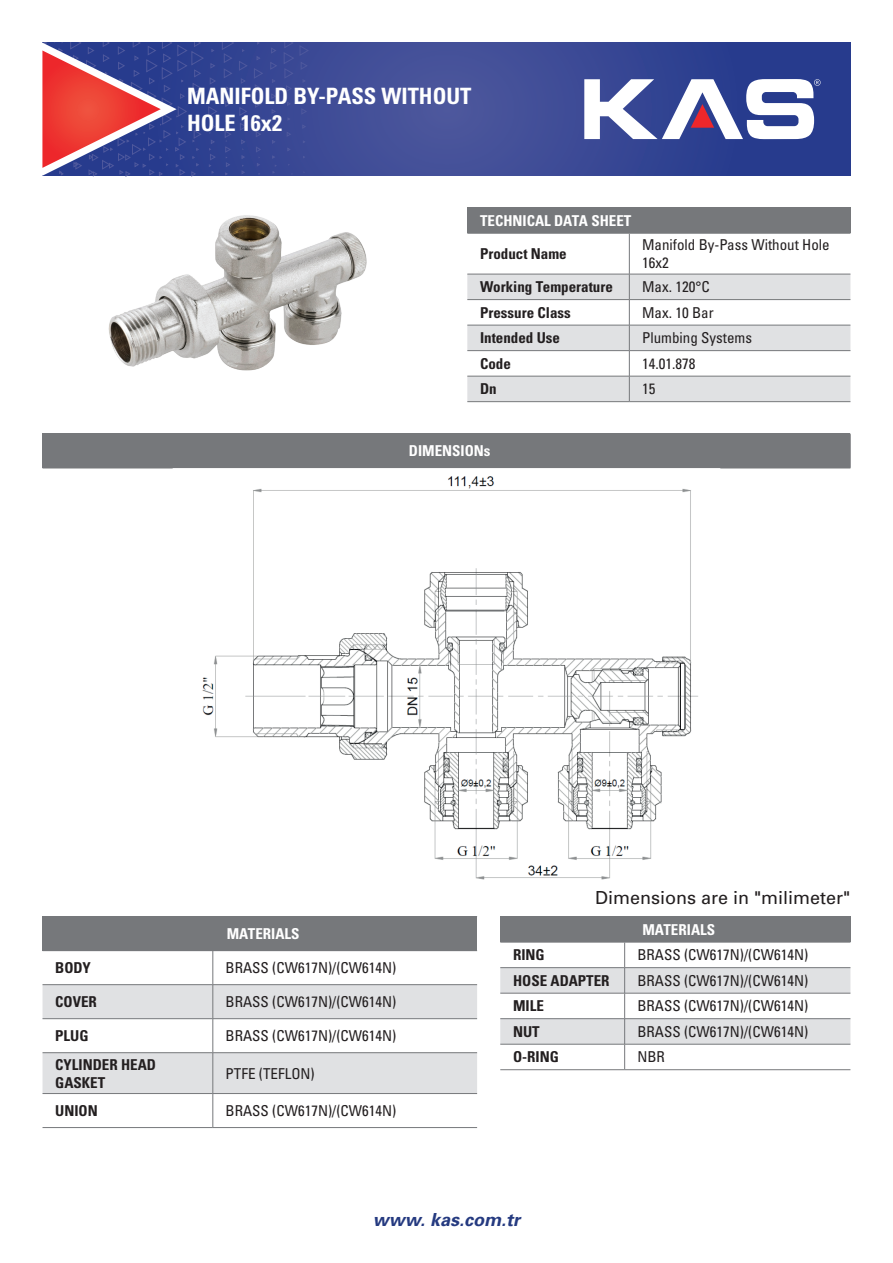
<style>
.page{position:relative;width:893px;height:1263px;background:#fff}
.page>*{position:absolute;margin:0;border:0;box-sizing:border-box;transform-origin:0 0}
.t1{font:22.5px/27px "Univers Cond Bd Tr";color:#fff}
.t2{font:18px "Univers Tr";color:#231f20}
.t3{font:18px "Univers Bold Ita Tr";color:#253a80}
.t4{font:15px/18px "Univers Condensed Tr";color:#231f20}
.t5{font:15px/18px "Univers Cond Bd Tr";color:#231f20}
.t6{font:15px "Univers Cond Bd Tr";color:#fff}
</style>
<div class="page">
<svg style="left:247px;top:43px;width:603px;height:133px;background:#3a4995"></svg>
<svg style="left:256px;top:131px;width:5px;height:6px"></svg>
<svg style="left:256px;top:117px;width:5px;height:5px"></svg>
<svg style="left:255px;top:100px;width:7px;height:8px"></svg>
<svg style="left:255px;top:85px;width:7px;height:8px"></svg>
<svg style="left:254px;top:68px;width:9px;height:11px"></svg>
<svg style="left:257px;top:56px;width:3px;height:4px"></svg>
<svg style="left:272px;top:140px;width:3px;height:4px"></svg>
<svg style="left:272px;top:109px;width:4px;height:5px"></svg>
<svg style="left:271px;top:94px;width:5px;height:5px"></svg>
<svg style="left:272px;top:79px;width:3px;height:4px"></svg>
<svg style="left:270px;top:62px;width:7px;height:8px"></svg>
<svg style="left:271px;top:48px;width:5px;height:5px"></svg>
<svg style="left:287px;top:148px;width:4px;height:3px"></svg>
<svg style="left:287px;top:132px;width:4px;height:5px"></svg>
<svg style="left:287px;top:102px;width:4px;height:4px"></svg>
<svg style="left:286px;top:85px;width:6px;height:7px"></svg>
<svg style="left:284px;top:43px;width:10px;height:35px"></svg>
<svg style="left:302px;top:125px;width:4px;height:4px"></svg>
<svg style="left:301px;top:108px;width:6px;height:7px"></svg>
<svg style="left:303px;top:79px;width:3px;height:4px"></svg>
<svg style="left:301px;top:62px;width:7px;height:8px"></svg>
<svg style="left:300px;top:45px;width:9px;height:11px"></svg>
<svg style="left:256px;top:147px;width:5px;height:19px"></svg>
<svg style="left:272px;top:165px;width:4px;height:9px"></svg>
<svg style="left:42px;top:43px;width:205px;height:133px;background:#6e4c80"></svg>
<svg style="left:584px;top:79px;width:237px;height:60px"></svg>
<div style="left:467px;top:208px;width:383px;height:25px;background:#76787b"></div>
<svg style="left:467px;top:275px;width:383px;height:126px;fill:#e0e1e3"></svg>
<hr style="left:629px;top:233px;width:1px;height:41px;background:#76787b">
<svg style="left:629px;top:275px;width:1px;height:126px"></svg>
<hr style="left:467px;top:207px;width:162px;height:1px;background:#76787b">
<hr style="left:629px;top:207px;width:221px;height:1px;background:#76787b">
<hr style="left:467px;top:274px;width:162px;height:1px;background:#76787b">
<hr style="left:629px;top:274px;width:221px;height:1px;background:#76787b">
<hr style="left:467px;top:299px;width:162px;height:1px;background:#76787b">
<hr style="left:629px;top:299px;width:221px;height:1px;background:#76787b">
<hr style="left:467px;top:325px;width:162px;height:1px;background:#76787b">
<hr style="left:629px;top:325px;width:221px;height:1px;background:#76787b">
<hr style="left:467px;top:350px;width:162px;height:1px;background:#76787b">
<hr style="left:629px;top:350px;width:221px;height:1px;background:#76787b">
<hr style="left:467px;top:376px;width:162px;height:1px;background:#76787b">
<hr style="left:629px;top:376px;width:221px;height:1px;background:#76787b">
<hr style="left:467px;top:401px;width:162px;height:1px;background:#76787b">
<hr style="left:629px;top:401px;width:221px;height:1px;background:#76787b">
<hr style="left:467px;top:233px;width:162px;height:1px;background:#76787b">
<hr style="left:629px;top:233px;width:221px;height:1px;background:#76787b">
<div style="left:43px;top:917px;width:434px;height:34px;background:#76787b"></div>
<svg style="left:43px;top:985px;width:434px;height:108px;fill:#e0e1e3"></svg>
<hr style="left:43px;top:916px;width:170px;height:1px;background:#76787b">
<hr style="left:213px;top:916px;width:264px;height:1px;background:#76787b">
<hr style="left:213px;top:951px;width:1px;height:33px;background:#76787b">
<hr style="left:43px;top:984px;width:170px;height:1px;background:#76787b">
<hr style="left:213px;top:984px;width:264px;height:1px;background:#76787b">
<hr style="left:213px;top:985px;width:1px;height:33px;background:#76787b">
<hr style="left:43px;top:1018px;width:170px;height:1px;background:#76787b">
<hr style="left:213px;top:1018px;width:264px;height:1px;background:#76787b">
<hr style="left:213px;top:1019px;width:1px;height:33px;background:#76787b">
<hr style="left:43px;top:1052px;width:170px;height:1px;background:#76787b">
<hr style="left:213px;top:1052px;width:264px;height:1px;background:#76787b">
<hr style="left:213px;top:1053px;width:1px;height:40px;background:#76787b">
<hr style="left:43px;top:1093px;width:170px;height:1px;background:#76787b">
<hr style="left:213px;top:1093px;width:264px;height:1px;background:#76787b">
<hr style="left:213px;top:1094px;width:1px;height:33px;background:#76787b">
<hr style="left:43px;top:1127px;width:170px;height:1px;background:#76787b">
<hr style="left:213px;top:1127px;width:264px;height:1px;background:#76787b">
<div style="left:43px;top:434px;width:807px;height:34px;background:#76787b"></div>
<hr style="left:850px;top:434px;width:1px;height:34px;background:#76787b">
<hr style="left:43px;top:468px;width:807px;height:1px;background:#76787b">
<div style="left:500px;top:917px;width:350px;height:25px;background:#76787b"></div>
<svg style="left:500px;top:943px;width:350px;height:126px"></svg>
<hr style="left:500px;top:916px;width:125px;height:1px;background:#76787b">
<hr style="left:625px;top:916px;width:225px;height:1px;background:#76787b">
<hr style="left:500px;top:967px;width:125px;height:1px;background:#76787b">
<hr style="left:625px;top:967px;width:225px;height:1px;background:#76787b">
<hr style="left:500px;top:993px;width:125px;height:1px;background:#76787b">
<hr style="left:625px;top:993px;width:225px;height:1px;background:#76787b">
<hr style="left:500px;top:1018px;width:125px;height:1px;background:#76787b">
<hr style="left:625px;top:1018px;width:225px;height:1px;background:#76787b">
<hr style="left:500px;top:1044px;width:125px;height:1px;background:#76787b">
<hr style="left:625px;top:1044px;width:225px;height:1px;background:#76787b">
<hr style="left:500px;top:942px;width:125px;height:1px;background:#76787b">
<hr style="left:625px;top:942px;width:225px;height:1px;background:#76787b">
<hr style="left:500px;top:1069px;width:125px;height:1px;background:#76787b">
<hr style="left:625px;top:1069px;width:225px;height:1px;background:#76787b">
<img style="left:108px;top:215px;width:259px;height:156px">
<img style="left:172px;top:468px;width:548px;height:412px">
<h1 class="t1" style="left:187px;top:82px;width:286px">MANIFOLD BY-PASS WITHOUT<br>HOLE 16x2</h1>
<p class="t6" style="left:480px;top:211px;width:153px">TECHNICAL DATA SHEET</p>
<p class="t5" style="left:480px;top:244px;width:88px">Product Name</p>
<p class="t4" style="left:642px;top:235px;width:189px">Manifold By-Pass Without Hole<br>16x2</p>
<p class="t5" style="left:480px;top:278px;width:134px">Working Temperature</p>
<p class="t4" style="left:642px;top:277px;width:69px">Max. 120°C</p>
<p class="t5" style="left:480px;top:303px;width:92px">Pressure Class</p>
<p class="t4" style="left:642px;top:303px;width:73px">Max. 10 Bar</p>
<p class="t5" style="left:480px;top:329px;width:81px">Intended Use</p>
<p class="t4" style="left:642px;top:329px;width:111px">Plumbing Systems</p>
<p class="t5" style="left:480px;top:354px;width:32px">Code</p>
<p class="t4" style="left:642px;top:354px;width:55px">14.01.878</p>
<p class="t5" style="left:480px;top:380px;width:18px">Dn</p>
<p class="t4" style="left:642px;top:380px;width:15px">15</p>
<p class="t6" style="left:409px;top:442px;width:83px">DIMENSIONs</p>
<p class="t6" style="left:227px;top:924px;width:74px">MATERIALS</p>
<p class="t5" style="left:55px;top:958px;width:37px">BODY</p>
<p class="t4" style="left:226px;top:958px;width:172px">BRASS (CW617N)/(CW614N)</p>
<p class="t5" style="left:55px;top:992px;width:43px">COVER</p>
<p class="t4" style="left:226px;top:992px;width:172px">BRASS (CW617N)/(CW614N)</p>
<p class="t5" style="left:55px;top:1026px;width:35px">PLUG</p>
<p class="t4" style="left:226px;top:1026px;width:172px">BRASS (CW617N)/(CW614N)</p>
<p class="t5" style="left:55px;top:1055px;width:102px">CYLINDER HEAD<br>GASKET</p>
<p class="t4" style="left:226px;top:1064px;width:91px">PTFE (TEFLON)</p>
<p class="t5" style="left:55px;top:1101px;width:44px">UNION</p>
<p class="t4" style="left:226px;top:1101px;width:172px">BRASS (CW617N)/(CW614N)</p>
<p class="t2" style="left:595px;top:886px;width:257px">Dimensions are in "milimeter"</p>
<p class="t6" style="left:642px;top:920px;width:74px">MATERIALS</p>
<p class="t5" style="left:513px;top:946px;width:33px">RING</p>
<p class="t4" style="left:637px;top:945px;width:172px">BRASS (CW617N)/(CW614N)</p>
<p class="t5" style="left:513px;top:971px;width:98px">HOSE ADAPTER</p>
<p class="t4" style="left:637px;top:971px;width:172px">BRASS (CW617N)/(CW614N)</p>
<p class="t5" style="left:513px;top:997px;width:32px">MILE</p>
<p class="t4" style="left:637px;top:996px;width:172px">BRASS (CW617N)/(CW614N)</p>
<p class="t5" style="left:513px;top:1022px;width:28px">NUT</p>
<p class="t4" style="left:637px;top:1022px;width:172px">BRASS (CW617N)/(CW614N)</p>
<p class="t5" style="left:513px;top:1048px;width:47px">O-RING</p>
<p class="t4" style="left:637px;top:1048px;width:29px">NBR</p>
<p class="t3" style="left:373px;top:1208px;width:149px">www. kas.com.tr</p>
</div>
